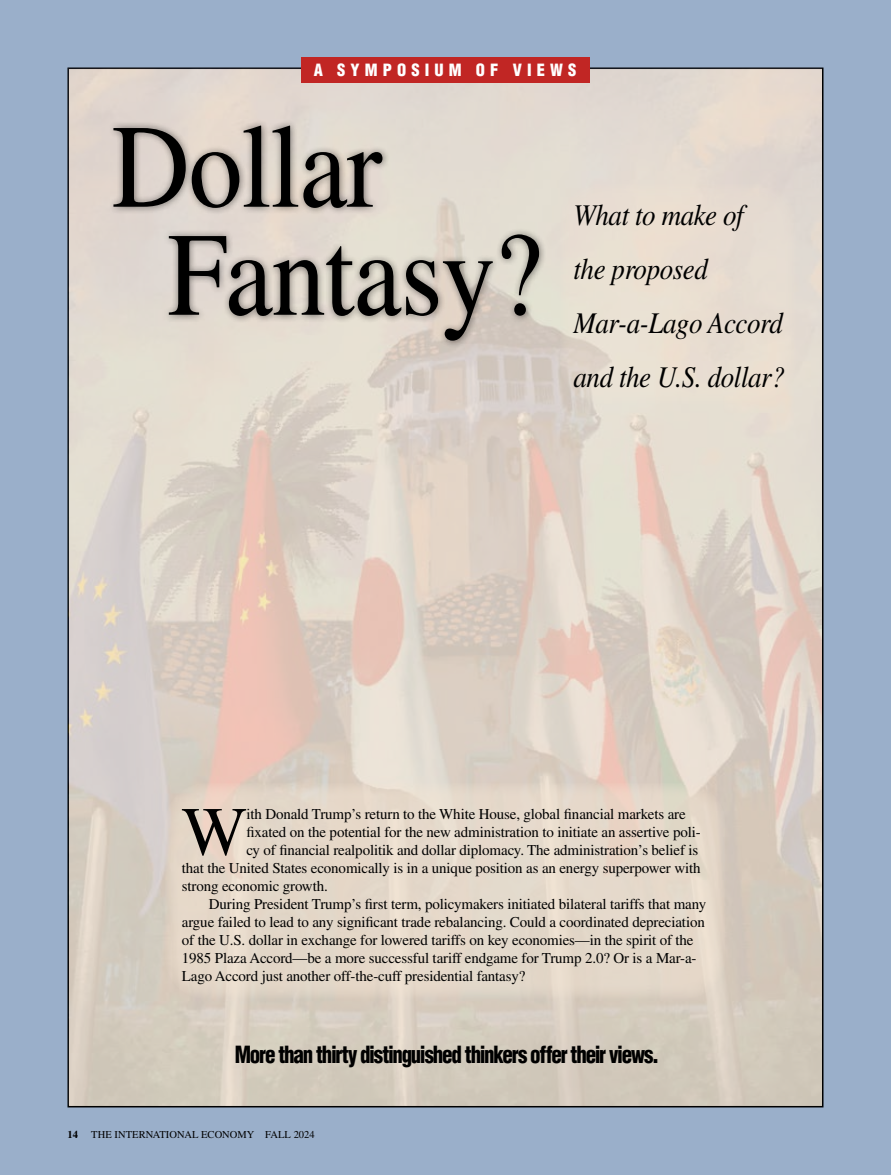
<style>
.page{position:relative;width:891px;height:1175px;background:#fff}
.page>*{position:absolute;margin:0;border:0;box-sizing:border-box;transform-origin:0 0}
.t1{font:118.8px/108px "Times LT Std";letter-spacing:-.01em;color:#000;scale:.91 1}
.t2{font:69.45px "Times LT Std";color:#000}
.t3{font:italic 30px/54px "Times LT Std";letter-spacing:-.015em;color:#000;scale:.9 1}
.t4{font:900 condensed 23.1px "Helvetica LT Std";letter-spacing:-.055em;color:#000;scale:.91 1}
.t5{font:900 condensed 16.5px "Helvetica LT Std";letter-spacing:.31em;color:#fff}
.t6{font:15px "Times LT Std";letter-spacing:-.01em;color:#000}
.t7{font:10.5px "Times LT Std";letter-spacing:.005em;color:#000}
.t8{font:700 10.5px "Times LT Std";color:#000}
</style>
<div class="page">
<div style="left:0;top:0;width:891px;height:1174px;background:#9aafca"></div>
<img style="left:69px;top:69px;width:753px;height:1036px">
<div style="left:301px;top:58px;width:288px;height:25px;background:#c12624"></div>
<div style="left:107px;top:119px;width:440px;height:230px;background:#000;opacity:.5"></div>
<div style="left:560px;top:183px;width:236px;height:222px;background:#e8ded1;border-radius:40px"></div>
<div style="left:165px;top:783px;width:561px;height:216px;background:#e4d8c9;border-radius:40px"></div>
<p class="t5" style="left:314px;top:60px;width:264px">A SYMPOSIUM OF VIEWS</p>
<h1 class="t1" style="left:168px;top:112px;width:413px;text-indent:-56px">Dollar<br>Fantasy?</h1>
<h3 class="t3" style="left:573px;top:188px;width:236px">What to make of<br>the proposed<br>Mar-a-Lago Accord and the U.S. dollar?</h3>
<h2 class="t2" style="left:182px;top:792px;width:67px">W</h2>
<p class="t6" style="left:246px;top:805px;width:441px">ith Donald Trump’s return to the White House, global financial markets are</p>
<p class="t6" style="left:246px;top:823px;width:456px">fixated on the potential for the new administration to initiate an assertive poli-</p>
<p class="t6" style="left:246px;top:841px;width:453px">cy of financial realpolitik and dollar diplomacy. The administration’s belief is</p>
<p class="t6" style="left:182px;top:859px;width:520px">that the United States economically is in a unique position as an energy superpower with</p>
<p class="t6" style="left:182px;top:877px;width:147px">strong economic growth.</p>
<p class="t6" style="left:209px;top:895px;width:499px">During President Trump’s first term, policymakers initiated bilateral tariffs that many</p>
<p class="t6" style="left:182px;top:913px;width:524px">argue failed to lead to any significant trade rebalancing. Could a coordinated depreciation</p>
<p class="t6" style="left:182px;top:931px;width:513px">of the U.S. dollar in exchange for lowered tariffs on key economies—in the spirit of the</p>
<p class="t6" style="left:182px;top:949px;width:516px">1985 Plaza Accord—be a more successful tariff endgame for Trump 2.0? Or is a Mar-a-</p>
<p class="t6" style="left:182px;top:967px;width:345px">Lago Accord just another off-the-cuff presidential fantasy?</p>
<h3 class="t4" style="left:235px;top:1039px;width:468px">More than thirty distinguished thinkers offer their views.</h3>
<p class="t8" style="left:68px;top:1128px;width:12px">14</p>
<p class="t7" style="left:91px;top:1128px;width:225px">THE INTERNATIONAL ECONOMY FALL 2024</p>
</div>
